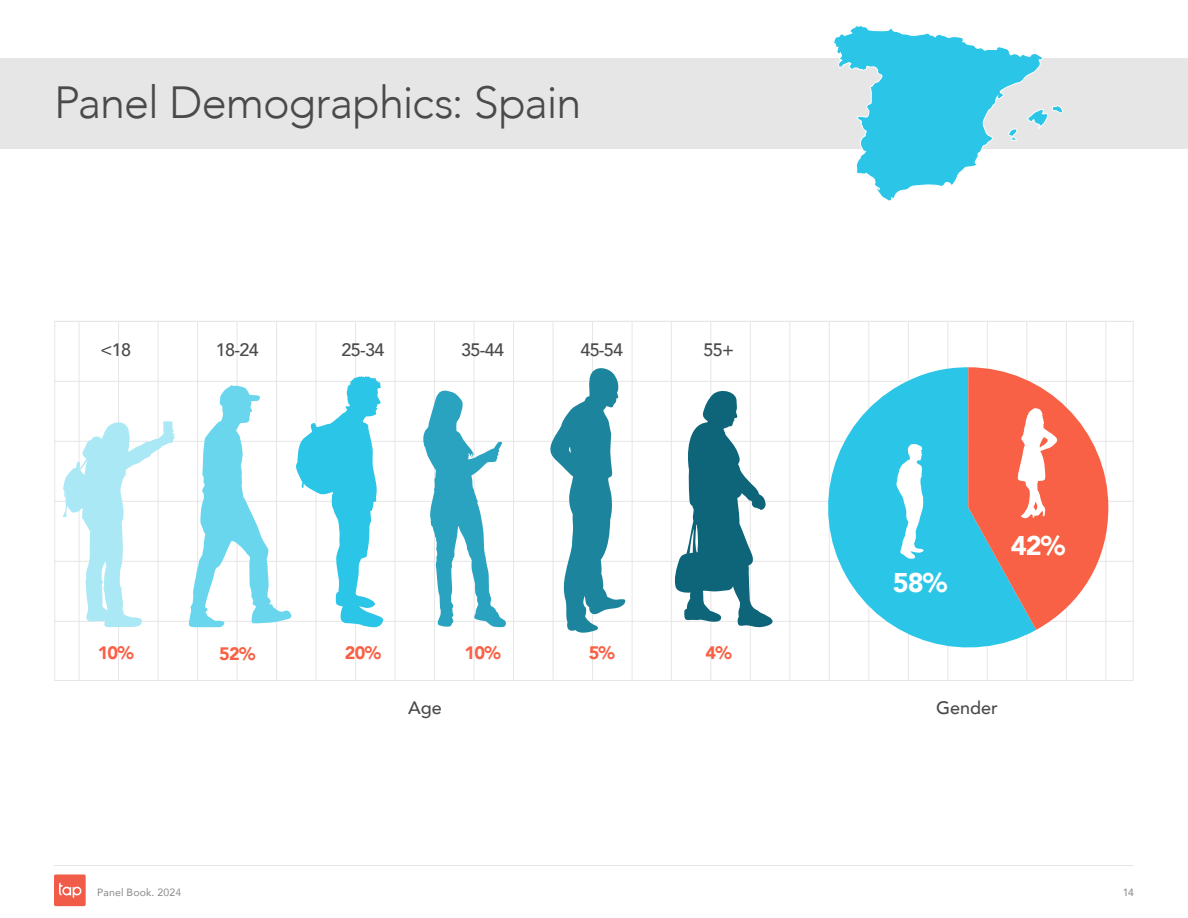
<style>
.page{position:relative;width:1188px;height:918px;background:#fff}
.page>*{position:absolute;margin:0;border:0;box-sizing:border-box;transform-origin:0 0}
.t1{font:300 45px "Avenir";letter-spacing:-.025em;color:#4a4a4a}
.t2{font:900 27px "Avenir";color:#fff}
.t3{font:500 18px "Avenir";letter-spacing:-.04em;color:#4a4a4a}
.t4{font:900 18px "Avenir";letter-spacing:-.04em;color:#f86145}
.t5{font:10.5px "Avenir";letter-spacing:.015em;color:#888}
.s1{font-style:inherit}
</style>
<div class="page">
<div style="left:54px;top:874px;width:32px;height:32px;background:#f15c49;border-radius:2px"></div>
<svg style="left:59px;top:882px;width:23px;height:16px"></svg>
<hr style="left:54px;top:865px;width:1080px;height:1px;background:#e6e6e6">
<hr style="left:55px;top:621px;width:577px;height:1px;background:#e6e6e6">
<hr style="left:55px;top:561px;width:577px;height:1px;background:#e6e6e6">
<hr style="left:55px;top:501px;width:577px;height:1px;background:#e6e6e6">
<hr style="left:55px;top:441px;width:577px;height:1px;background:#e6e6e6">
<hr style="left:55px;top:381px;width:577px;height:1px;background:#e6e6e6">
<hr style="left:79px;top:321px;width:1px;height:359px;background:#e6e6e6">
<hr style="left:118px;top:321px;width:1px;height:359px;background:#e6e6e6">
<hr style="left:158px;top:321px;width:1px;height:359px;background:#e6e6e6">
<hr style="left:197px;top:321px;width:1px;height:359px;background:#e6e6e6">
<hr style="left:237px;top:321px;width:1px;height:359px;background:#e6e6e6">
<hr style="left:276px;top:321px;width:1px;height:359px;background:#e6e6e6">
<hr style="left:316px;top:321px;width:1px;height:359px;background:#e6e6e6">
<hr style="left:355px;top:321px;width:1px;height:359px;background:#e6e6e6">
<hr style="left:395px;top:321px;width:1px;height:359px;background:#e6e6e6">
<hr style="left:434px;top:321px;width:1px;height:359px;background:#e6e6e6">
<hr style="left:474px;top:321px;width:1px;height:359px;background:#e6e6e6">
<hr style="left:513px;top:321px;width:1px;height:359px;background:#e6e6e6">
<hr style="left:553px;top:321px;width:1px;height:359px;background:#e6e6e6">
<hr style="left:592px;top:321px;width:1px;height:359px;background:#e6e6e6">
<hr style="left:632px;top:321px;width:1px;height:359px;background:#e6e6e6">
<hr style="left:632px;top:621px;width:501px;height:1px;background:#e6e6e6">
<hr style="left:632px;top:561px;width:501px;height:1px;background:#e6e6e6">
<hr style="left:632px;top:501px;width:501px;height:1px;background:#e6e6e6">
<hr style="left:632px;top:441px;width:501px;height:1px;background:#e6e6e6">
<hr style="left:632px;top:381px;width:501px;height:1px;background:#e6e6e6">
<hr style="left:710px;top:321px;width:1px;height:359px;background:#e6e6e6">
<hr style="left:750px;top:321px;width:1px;height:359px;background:#e6e6e6">
<hr style="left:789px;top:321px;width:1px;height:359px;background:#e6e6e6">
<hr style="left:829px;top:321px;width:1px;height:359px;background:#e6e6e6">
<hr style="left:868px;top:321px;width:1px;height:359px;background:#e6e6e6">
<hr style="left:908px;top:321px;width:1px;height:359px;background:#e6e6e6">
<hr style="left:947px;top:321px;width:1px;height:359px;background:#e6e6e6">
<hr style="left:987px;top:321px;width:1px;height:359px;background:#e6e6e6">
<hr style="left:1026px;top:321px;width:1px;height:359px;background:#e6e6e6">
<hr style="left:1066px;top:321px;width:1px;height:359px;background:#e6e6e6">
<hr style="left:1105px;top:321px;width:1px;height:359px;background:#e6e6e6">
<hr style="left:671px;top:321px;width:1px;height:359px;background:#e6e6e6">
<hr style="left:55px;top:681px;width:577px;height:1px;background:#e6e6e6">
<hr style="left:632px;top:681px;width:501px;height:1px;background:#e6e6e6">
<div style="left:0;top:59px;width:1188px;height:90px;background:#e6e6e6"></div>
<svg style="left:63px;top:421px;width:112px;height:207px"></svg>
<svg style="left:188px;top:376px;width:196px;height:251px"></svg>
<svg style="left:423px;top:390px;width:83px;height:238px"></svg>
<svg style="left:550px;top:367px;width:76px;height:268px"></svg>
<svg style="left:675px;top:391px;width:98px;height:236px"></svg>
<svg style="left:833px;top:26px;width:230px;height:175px"></svg>
<svg style="left:828px;top:367px;width:208px;height:281px;fill:#2ac5e7"></svg>
<svg style="left:896px;top:444px;width:28px;height:115px"></svg>
<svg style="left:968px;top:367px;width:140px;height:263px"></svg>
<p class="t1" style="left:54px;top:76px;width:529px">Panel Demographics: Spain</p>
<p class="t3" style="left:101px;top:334px;width:32px">&lt;18</p>
<p class="t3" style="left:216px;top:334px;width:44px">18-24</p>
<p class="t3" style="left:342px;top:334px;width:44px">25-34</p>
<p class="t3" style="left:461px;top:334px;width:44px">35-44</p>
<p class="t3" style="left:580px;top:334px;width:44px">45-54</p>
<p class="t3" style="left:703px;top:334px;width:32px">55+</p>
<p class="t2" style="left:893px;top:559px;width:56px">58%</p>
<p class="t2" style="left:1011px;top:522px;width:56px">42%</p>
<p class="t4" style="left:98px;top:638px;width:38px">10%</p>
<p class="t4" style="left:219px;top:638px;width:38px">52%</p>
<p class="t4" style="left:345px;top:638px;width:38px">20%</p>
<p class="t4" style="left:465px;top:638px;width:38px">10%</p>
<p class="t4" style="left:589px;top:638px;width:28px">5%</p>
<p class="t4" style="left:706px;top:638px;width:28px">4%</p>
<p class="t3" style="left:408px;top:692px;width:35px">Age</p>
<p class="t3" style="left:936px;top:692px;width:63px">Gender</p>
<p class="t5" style="left:97px;top:884px;width:86px">Panel Book. 202<span class="s1">4</span></p>
<p class="t5" style="left:1123px;top:884px;width:13px">14</p>
</div>
